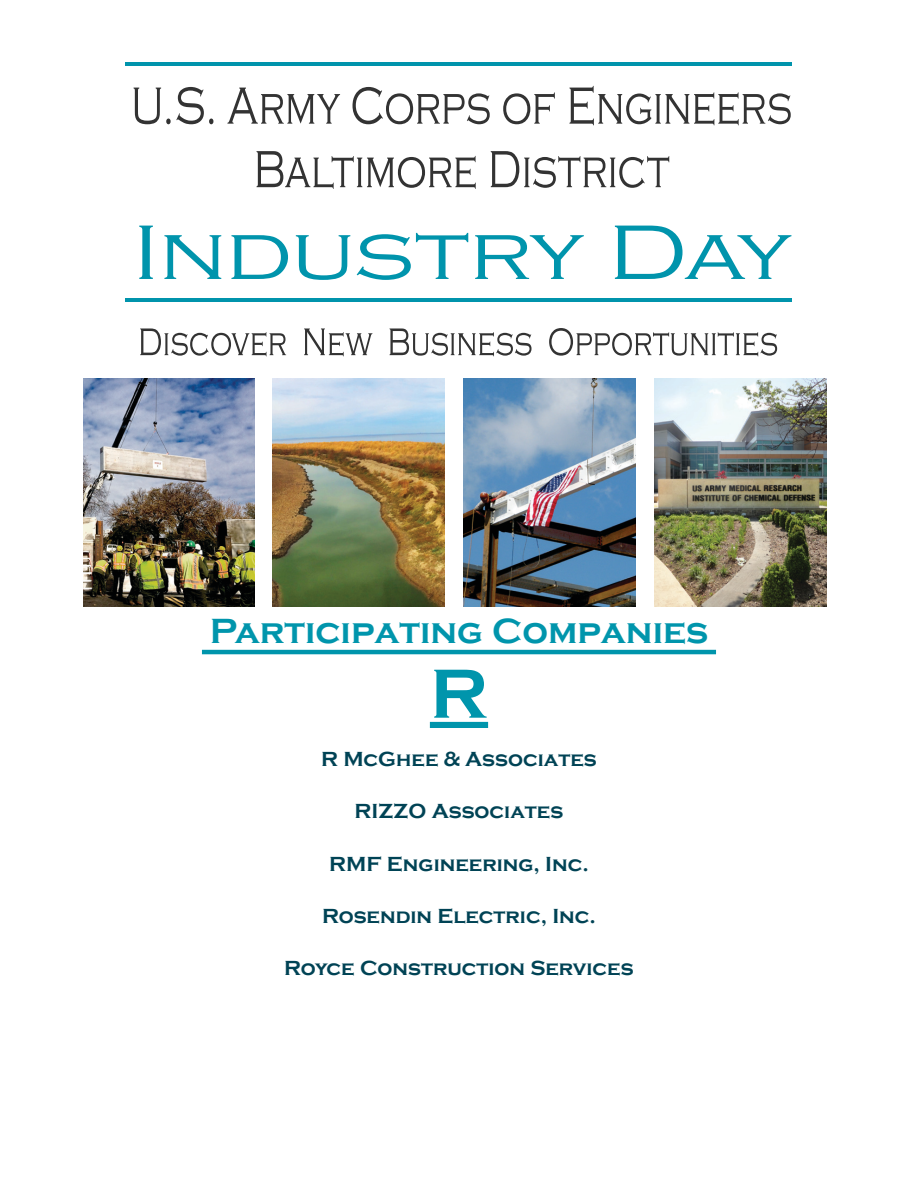
<style>
.page{position:relative;width:918px;height:1188px;background:#fff}
.page>*{position:absolute;margin:0;border:0;box-sizing:border-box;transform-origin:0 0}
.t1{font:700 72px "Copperplate Gothic";color:#0095ac}
.t2{font:700 36px "Copperplate Gothic";color:#0095ac}
.t3{font:700 21px "Copperplate Gothic";color:#004355}
</style>
<div class="page">
<img style="left:83px;top:378px;width:172px;height:228px">
<img style="left:273px;top:378px;width:172px;height:229px">
<img style="left:464px;top:378px;width:172px;height:229px">
<img style="left:655px;top:378px;width:171px;height:229px">
<svg style="left:134px;top:87px;width:79px;height:37px"></svg>
<svg style="left:227px;top:88px;width:113px;height:36px"></svg>
<svg style="left:353px;top:87px;width:137px;height:37px"></svg>
<svg style="left:503px;top:92px;width:52px;height:32px"></svg>
<svg style="left:569px;top:86px;width:222px;height:39px"></svg>
<svg style="left:257px;top:151px;width:219px;height:38px"></svg>
<svg style="left:491px;top:151px;width:178px;height:37px"></svg>
<svg style="left:139px;top:226px;width:14px;height:53px"></svg>
<svg style="left:164px;top:235px;width:57px;height:44px"></svg>
<svg style="left:231px;top:235px;width:57px;height:44px"></svg>
<svg style="left:296px;top:235px;width:54px;height:45px"></svg>
<svg style="left:357px;top:233px;width:111px;height:47px"></svg>
<svg style="left:475px;top:235px;width:109px;height:44px"></svg>
<svg style="left:615px;top:226px;width:176px;height:53px"></svg>
<hr style="left:125px;top:63px;width:666px;height:3px;background:#0094ac">
<hr style="left:125px;top:298px;width:666px;height:4px;background:#0094ac">
<svg style="left:140px;top:328px;width:146px;height:28px"></svg>
<svg style="left:304px;top:328px;width:68px;height:28px"></svg>
<svg style="left:390px;top:328px;width:142px;height:28px"></svg>
<svg style="left:549px;top:328px;width:228px;height:28px"></svg>
<hr style="left:202px;top:650px;width:514px;height:4px;background:#0095ac">
<div style="left:430px;top:722px;width:58px;height:6px;background:#0095ac"></div>
<p class="t2" style="left:210px;top:611px;width:500px">Participating Companies</p>
<p class="t1" style="left:430px;top:654px;width:60px">R</p>
<p class="t3" style="left:321px;top:748px;width:277px">R McGhee &amp; Associates</p>
<p class="t3" style="left:355px;top:800px;width:210px">RIZZO Associates</p>
<p class="t3" style="left:329px;top:852px;width:261px">RMF Engineering, Inc.</p>
<p class="t3" style="left:322px;top:904px;width:275px">Rosendin Electric, Inc.</p>
<p class="t3" style="left:284px;top:956px;width:351px">Royce Construction Services</p>
</div>
